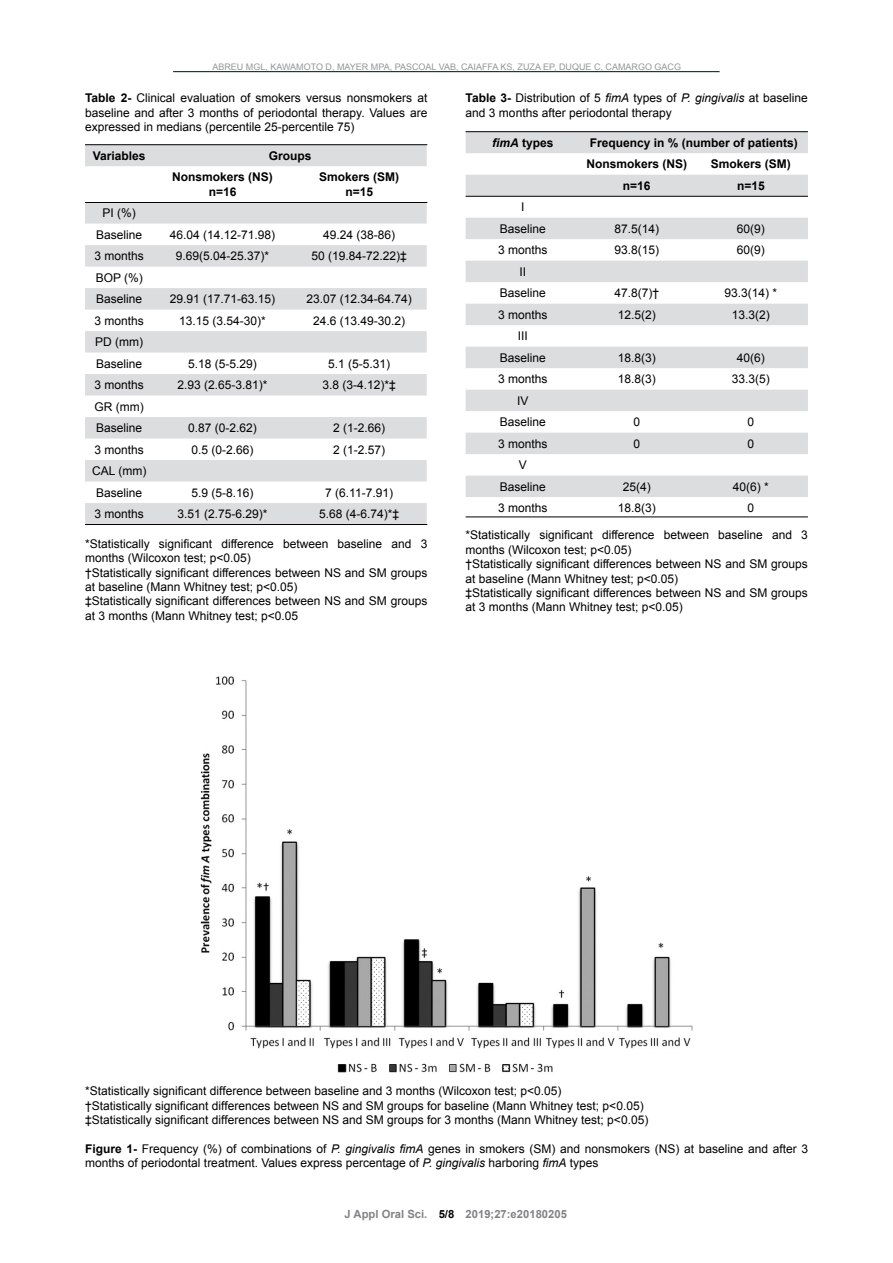
<style>
.page{position:relative;width:893px;height:1263px;background:#fff}
.page>*{position:absolute;margin:0;border:0;box-sizing:border-box;transform-origin:0 0}
.t1{font:12px/14.4px "Arial";color:#000}
.t2{font:700 12px/21.5px "Arial";color:#000}
.t3{font:700 11.25px "Arial";color:#808285}
.t4{font:9px "Arial";color:#939598}
.s1{font-weight:700}
.s2{font-style:italic}
.s3{color:#000}
</style>
<div class="page">
<hr style="left:173px;top:71px;width:547px;height:1px;background:#00110d">
<svg style="left:85px;top:145px;width:342px;height:379px"></svg>
<hr style="left:85px;top:144px;width:342px;height:1px;background:#000">
<hr style="left:85px;top:202px;width:342px;height:1px;background:#000">
<hr style="left:85px;top:524px;width:342px;height:1px;background:#000">
<svg style="left:466px;top:132px;width:342px;height:365px;fill:#dcddde"></svg>
<hr style="left:466px;top:131px;width:342px;height:1px;background:#000">
<hr style="left:466px;top:196px;width:342px;height:1px;background:#000">
<hr style="left:466px;top:516px;width:342px;height:1px;background:#000">
<img style="left:200px;top:676px;width:493px;height:397px">
<p class="t4" style="left:212px;top:61px;width:470px">ABREU MGL, KAWAMOTO D, MAYER MPA, PASCOAL VAB, CAIAFFA KS, ZUZA EP, DUQUE C, CAMARGO GACG</p>
<p class="t1" style="left:85px;top:91px;width:344px;text-align:justify"><span class="s1">Table 2-</span> Clinical evaluation of smokers versus nonsmokers at baseline and after 3 months of periodontal therapy. Values are expressed in medians (percentile 25-percentile 75)</p>
<p class="t1" style="left:466px;top:91px;width:344px"><span class="s1">Table 3-</span> Distribution of 5 <span class="s2">fimA</span> types of <span class="s2">P. gingivalis</span> at baseline and 3 months after periodontal therapy</p>
<p class="t2" style="left:93px;top:145px;width:54px">Variables</p>
<p class="t2" style="left:172px;top:145px;width:141px;text-indent:97px">Groups<br>Nonsmokers (NS)</p>
<p class="t2" style="left:209px;top:181px;width:29px">n=16</p>
<p class="t2" style="left:319px;top:170px;width:82px;line-height:14.4px;text-align:center">Smokers (SM) n=15</p>
<p class="t2" style="left:492px;top:132px;width:63px"><span class="s2">fimA</span> types</p>
<p class="t2" style="left:586px;top:132px;width:213px">Frequency in % (number of patients)<br>Nonsmokers (NS)</p>
<p class="t2" style="left:711px;top:154px;width:82px">Smokers (SM)</p>
<p class="t2" style="left:623px;top:175px;width:29px">n=16</p>
<p class="t2" style="left:737px;top:175px;width:29px">n=15</p>
<p class="t1" style="left:96px;top:202px;width:48px;line-height:21.5px;text-align:center">PI (%)<br>Baseline</p>
<p class="t1" style="left:170px;top:227px;width:107px">46.04 (14.12-71.98)</p>
<p class="t1" style="left:323px;top:227px;width:74px">49.24 (38-86)</p>
<p class="t1" style="left:500px;top:196px;width:48px;line-height:21.5px;text-align:center">I<br>Baseline</p>
<p class="t1" style="left:614px;top:221px;width:46px">87.5(14)</p>
<p class="t1" style="left:737px;top:221px;width:30px">60(9)</p>
<p class="t1" style="left:95px;top:249px;width:51px">3 months</p>
<p class="t1" style="left:176px;top:249px;width:95px">9.69(5.04-25.37)*</p>
<p class="t1" style="left:311px;top:249px;width:97px">50 (19.84-72.22)‡</p>
<p class="t1" style="left:96px;top:267px;width:49px;line-height:21.5px">BOP (%)<br>Baseline</p>
<p class="t1" style="left:170px;top:292px;width:107px">29.91 (17.71-63.15)</p>
<p class="t1" style="left:306px;top:292px;width:107px">23.07 (12.34-64.74)</p>
<p class="t1" style="left:498px;top:243px;width:51px">3 months</p>
<p class="t1" style="left:614px;top:243px;width:46px">93.8(15)</p>
<p class="t1" style="left:737px;top:243px;width:30px">60(9)</p>
<p class="t1" style="left:500px;top:261px;width:48px;line-height:21.5px;text-align:center">II<br>Baseline</p>
<p class="t1" style="left:614px;top:286px;width:46px">47.8(7)†</p>
<p class="t1" style="left:724px;top:286px;width:54px">93.3(14) *</p>
<p class="t1" style="left:95px;top:313px;width:51px">3 months</p>
<p class="t1" style="left:179px;top:313px;width:88px">13.15 (3.54-30)*</p>
<p class="t1" style="left:313px;top:313px;width:94px">24.6 (13.49-30.2)</p>
<p class="t1" style="left:95px;top:331px;width:49px;line-height:21.5px">PD (mm)<br>Baseline</p>
<p class="t1" style="left:188px;top:356px;width:70px">5.18 (5-5.29)</p>
<p class="t1" style="left:328px;top:356px;width:64px">5.1 (5-5.31)</p>
<p class="t1" style="left:498px;top:307px;width:51px">3 months</p>
<p class="t1" style="left:618px;top:307px;width:40px">12.5(2)</p>
<p class="t1" style="left:732px;top:307px;width:40px">13.3(2)</p>
<p class="t1" style="left:500px;top:325px;width:48px;line-height:21.5px;text-align:center">III<br>Baseline</p>
<p class="t1" style="left:618px;top:350px;width:40px">18.8(3)</p>
<p class="t1" style="left:737px;top:350px;width:30px">40(6)</p>
<p class="t1" style="left:95px;top:378px;width:51px">3 months</p>
<p class="t1" style="left:178px;top:378px;width:92px">2.93 (2.65-3.81)*</p>
<p class="t1" style="left:322px;top:378px;width:75px">3.8 (3-4.12)*‡</p>
<p class="t1" style="left:95px;top:396px;width:51px;line-height:21.5px">GR (mm)<br>Baseline</p>
<p class="t1" style="left:188px;top:421px;width:70px">0.87 (0-2.62)</p>
<p class="t1" style="left:333px;top:421px;width:54px">2 (1-2.66)</p>
<p class="t1" style="left:498px;top:372px;width:51px">3 months</p>
<p class="t1" style="left:618px;top:372px;width:40px">18.8(3)</p>
<p class="t1" style="left:732px;top:372px;width:40px">33.3(5)</p>
<p class="t1" style="left:500px;top:390px;width:48px;line-height:21.5px;text-align:center">IV<br>Baseline</p>
<p class="t1" style="left:633px;top:415px;width:8px">0</p>
<p class="t1" style="left:748px;top:415px;width:8px">0</p>
<p class="t1" style="left:95px;top:442px;width:51px">3 months</p>
<p class="t1" style="left:192px;top:442px;width:64px">0.5 (0-2.66)</p>
<p class="t1" style="left:333px;top:442px;width:54px">2 (1-2.57)</p>
<p class="t1" style="left:92px;top:460px;width:56px;line-height:21.5px;text-align:center">CAL (mm)<br>Baseline</p>
<p class="t1" style="left:192px;top:485px;width:64px">5.9 (5-8.16)</p>
<p class="t1" style="left:325px;top:485px;width:69px">7 (6.11-7.91)</p>
<p class="t1" style="left:498px;top:436px;width:51px">3 months</p>
<p class="t1" style="left:633px;top:436px;width:8px">0</p>
<p class="t1" style="left:748px;top:436px;width:8px">0</p>
<p class="t1" style="left:500px;top:454px;width:48px;line-height:21.5px;text-align:center">V<br>Baseline</p>
<p class="t1" style="left:623px;top:479px;width:30px">25(4)</p>
<p class="t1" style="left:733px;top:479px;width:38px">40(6) *</p>
<p class="t1" style="left:95px;top:507px;width:51px">3 months</p>
<p class="t1" style="left:178px;top:507px;width:92px">3.51 (2.75-6.29)*</p>
<p class="t1" style="left:319px;top:507px;width:82px">5.68 (4-6.74)*‡</p>
<p class="t1" style="left:85px;top:537px;width:344px">*Statistically significant difference between baseline and 3 months (Wilcoxon test; p&lt;0.05)<br>†Statistically significant differences between NS and SM groups at baseline (Mann Whitney test; p&lt;0.05)<br>‡Statistically significant differences between NS and SM groups at 3 months (Mann Whitney test; p&lt;0.05</p>
<p class="t1" style="left:498px;top:501px;width:51px">3 months</p>
<p class="t1" style="left:618px;top:501px;width:40px">18.8(3)</p>
<p class="t1" style="left:748px;top:501px;width:8px">0</p>
<p class="t1" style="left:466px;top:528px;width:344px">*Statistically significant difference between baseline and 3 months (Wilcoxon test; p&lt;0.05)<br>†Statistically significant differences between NS and SM groups at baseline (Mann Whitney test; p&lt;0.05)<br>‡Statistically significant differences between NS and SM groups at 3 months (Mann Whitney test; p&lt;0.05)</p>
<p class="t1" style="left:85px;top:1084px;width:565px">*Statistically significant difference between baseline and 3 months (Wilcoxon test; p&lt;0.05)<br>†Statistically significant differences between NS and SM groups for baseline (Mann Whitney test; p&lt;0.05) ‡Statistically significant differences between NS and SM groups for 3 months (Mann Whitney test; p&lt;0.05)</p>
<p class="t1" style="left:85px;top:1141px;width:724px"><span class="s1">Figure 1-</span> Frequency (%) of combinations of <span class="s2">P. gingivalis fimA</span> genes in smokers (SM) and nonsmokers (NS) at baseline and after 3 months of periodontal treatment. Values express percentage of <span class="s2">P. gingivalis</span> harboring <span class="s2">fimA</span> types</p>
<p class="t3" style="left:345px;top:1206px;width:224px">J Appl Oral Sci. <span class="s3">5/8</span> 2019;27:e20180205</p>
</div>
